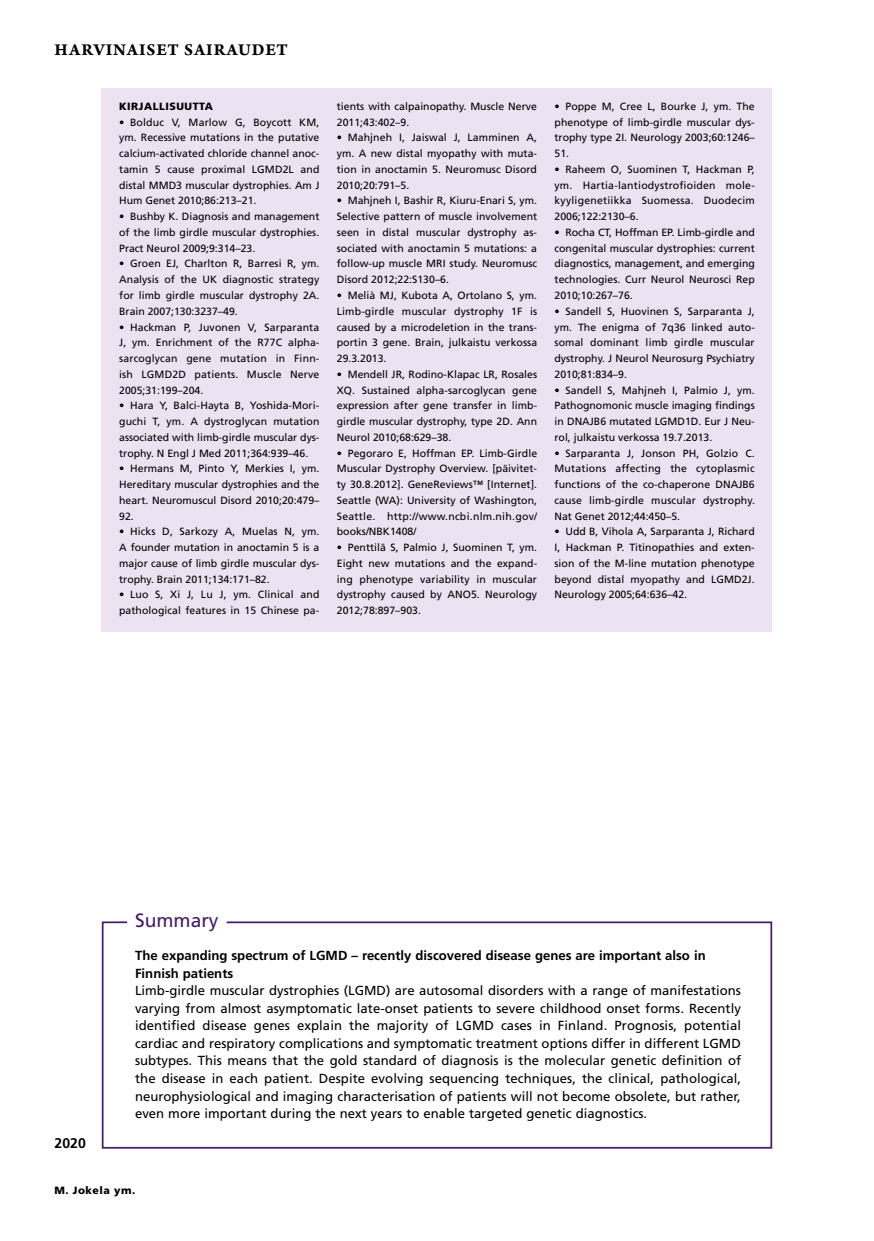
<style>
.page{position:relative;width:874px;height:1241px;background:#fff}
.page>*{position:absolute;margin:0;border:0;box-sizing:border-box;transform-origin:0 0}
.t1{font:19.25px "Frutiger LT Std";color:#471c68}
.t2{font:17.5px "Arno Pro Bold Sm Text";letter-spacing:.055em;color:#000}
.t3{font:700 14px "Frutiger LT Std";color:#000}
.t4{font:13.12px/17.5px "Frutiger LT Std";color:#000;text-align:justify}
.t5{font:700 13.12px/17.5px "Frutiger LT Std";color:#000}
.t6{font:10.5px/15.8px "Frutiger LT Std";color:#000;text-align:justify}
.t7{font:900 10.5px "Frutiger LT Std";letter-spacing:.05em;color:#000}
</style>
<div class="page">
<div style="left:102px;top:88px;width:669px;height:543px;background:#ede2f1"></div>
<svg style="left:101px;top:921px;width:671px;height:228px"></svg>
<h2 class="t2" style="left:55px;top:39px;width:234px">HARVINAISET SAIRAUDET</h2>
<p class="t7" style="left:119px;top:100px;width:95px">KIRJALLISUUTTA</p>
<p class="t6" style="left:119px;top:114px;width:202px">• Bolduc V, Marlow G, Boycott KM, ym. Recessive mutations in the putative calcium-activated chloride channel anoc&shy;tamin 5 cause proximal LGMD2L and distal MMD3 muscular dystrophies. Am J Hum Genet 2010;86:213–21.</p>
<p class="t6" style="left:119px;top:209px;width:202px">• Bushby K. Diagnosis and management of the limb girdle muscular dystrophies.<br>Pract Neurol 2009;9:314–23.</p>
<p class="t6" style="left:119px;top:256px;width:202px">• Groen EJ, Charlton R, Barresi R, ym.<br>Analysis of the UK diagnostic strategy for limb girdle muscular dystrophy 2A.<br>Brain 2007;130:3237–49.</p>
<p class="t6" style="left:119px;top:319px;width:202px">• Hackman P, Juvonen V, Sarparanta J, ym. Enrichment of the R77C alpha&shy;sarcoglycan gene mutation in Finn&shy;ish LGMD2D patients. Muscle Nerve 2005;31:199–204.</p>
<p class="t6" style="left:119px;top:398px;width:202px">• Hara Y, Balci-Hayta B, Yoshida-Mori&shy;guchi T, ym. A dystroglycan mutation associated with limb-girdle muscular dys&shy;trophy. N Engl J Med 2011;364:939–46.</p>
<p class="t6" style="left:119px;top:461px;width:202px">• Hermans M, Pinto Y, Merkies I, ym.<br>Hereditary muscular dystrophies and the heart. Neuromuscul Disord 2010;20:479– 92.</p>
<p class="t6" style="left:119px;top:524px;width:202px">• Hicks D, Sarkozy A, Muelas N, ym.<br>A founder mutation in anoctamin 5 is a major cause of limb girdle muscular dys&shy;trophy. Brain 2011;134:171–82.</p>
<p class="t6" style="left:119px;top:587px;width:202px">• Luo S, Xi J, Lu J, ym. Clinical and pathological features in 15 Chinese pa-</p>
<p class="t6" style="left:336px;top:98px;width:201px">tients with calpainopathy. Muscle Nerve<br>2011;43:402–9.</p>
<p class="t6" style="left:336px;top:130px;width:202px">• Mahjneh I, Jaiswal J, Lamminen A, ym. A new distal myopathy with muta&shy;tion in anoctamin 5. Neuromusc Disord 2010;20:791–5.</p>
<p class="t6" style="left:336px;top:193px;width:202px">• Mahjneh I, Bashir R, Kiuru-Enari S, ym.<br>Selective pattern of muscle involvement seen in distal muscular dystrophy as&shy;sociated with anoctamin 5 mutations: a follow-up muscle MRI study. Neuromusc Disord 2012;22:S130–6.</p>
<p class="t6" style="left:336px;top:287px;width:202px">• Melià MJ, Kubota A, Ortolano S, ym.<br>Limb-girdle muscular dystrophy 1F is caused by a microdeletion in the trans&shy;portin 3 gene. Brain, julkaistu verkossa 29.3.2013.</p>
<p class="t6" style="left:336px;top:366px;width:202px">• Mendell JR, Rodino-Klapac LR, Rosales XQ. Sustained alpha-sarcoglycan gene expression after gene transfer in limb&shy;girdle muscular dystrophy, type 2D. Ann Neurol 2010;68:629–38.</p>
<p class="t6" style="left:336px;top:445px;width:202px">• Pegoraro E, Hoffman EP. Limb-Girdle Muscular Dystrophy Overview. [päivitet&shy;ty 30.8.2012]. GeneReviews™ [Internet].<br>Seattle (WA): University of Washington, Seattle. http://www.ncbi.nlm.nih.gov/ books/NBK1408/</p>
<p class="t6" style="left:336px;top:539px;width:202px">• Penttilä S, Palmio J, Suominen T, ym.<br>Eight new mutations and the expand&shy;ing phenotype variability in muscular dystrophy caused by ANO5. Neurology 2012;78:897–903.</p>
<p class="t6" style="left:554px;top:98px;width:202px">• Poppe M, Cree L, Bourke J, ym. The phenotype of limb-girdle muscular dys&shy;trophy type 2I. Neurology 2003;60:1246– 51.</p>
<p class="t6" style="left:554px;top:161px;width:202px">• Raheem O, Suominen T, Hackman P, ym. Hartia-lantiodystrofioiden mole&shy;kyyligenetiikka Suomessa. Duodecim 2006;122:2130–6.</p>
<p class="t6" style="left:554px;top:224px;width:202px">• Rocha CT, Hoffman EP. Limb-girdle and congenital muscular dystrophies: current diagnostics, management, and emerging technologies. Curr Neurol Neurosci Rep 2010;10:267–76.</p>
<p class="t6" style="left:554px;top:303px;width:202px">• Sandell S, Huovinen S, Sarparanta J, ym. The enigma of 7q36 linked auto&shy;somal dominant limb girdle muscular dystrophy. J Neurol Neurosurg Psychiatry 2010;81:834–9.</p>
<p class="t6" style="left:554px;top:382px;width:202px">• Sandell S, Mahjneh I, Palmio J, ym.<br>Pathognomonic muscle imaging findings in DNAJB6 mutated LGMD1D. Eur J Neu&shy;rol, julkaistu verkossa 19.7.2013.</p>
<p class="t6" style="left:554px;top:445px;width:202px">• Sarparanta J, Jonson PH, Golzio C.<br>Mutations affecting the cytoplasmic functions of the co-chaperone DNAJB6 cause limb-girdle muscular dystrophy.<br>Nat Genet 2012;44:450–5.</p>
<p class="t6" style="left:554px;top:524px;width:202px">• Udd B, Vihola A, Sarparanta J, Richard I, Hackman P. Titinopathies and exten&shy;sion of the M-line mutation phenotype beyond distal myopathy and LGMD2J.<br>Neurology 2005;64:636–42.</p>
<h3 class="t3" style="left:55px;top:1134px;width:33px">2020</h3>
<h1 class="t1" style="left:135px;top:908px;width:85px">Summary</h1>
<p class="t5" style="left:135px;top:947px;width:572px">The expanding spectrum of LGMD – recently discovered disease genes are important also in<br>Finnish patients</p>
<p class="t4" style="left:135px;top:982px;width:607px">Limb-girdle muscular dystrophies (LGMD) are autosomal disorders with a range of manifestations varying from almost asymptomatic late-onset patients to severe childhood onset forms. Recently identified disease genes explain the majority of LGMD cases in Finland. Prognosis, potential cardiac and respiratory complications and symptomatic treatment options differ in different LGMD subtypes. This means that the gold standard of diagnosis is the molecular genetic definition of the disease in each patient. Despite evolving sequencing techniques, the clinical, pathological, neurophysiological and imaging characterisation of patients will not become obsolete, but rather, even more important during the next years to enable targeted genetic diagnostics.</p>
<p class="t7" style="left:54px;top:1183px;width:82px">M. Jokela ym.</p>
</div>
